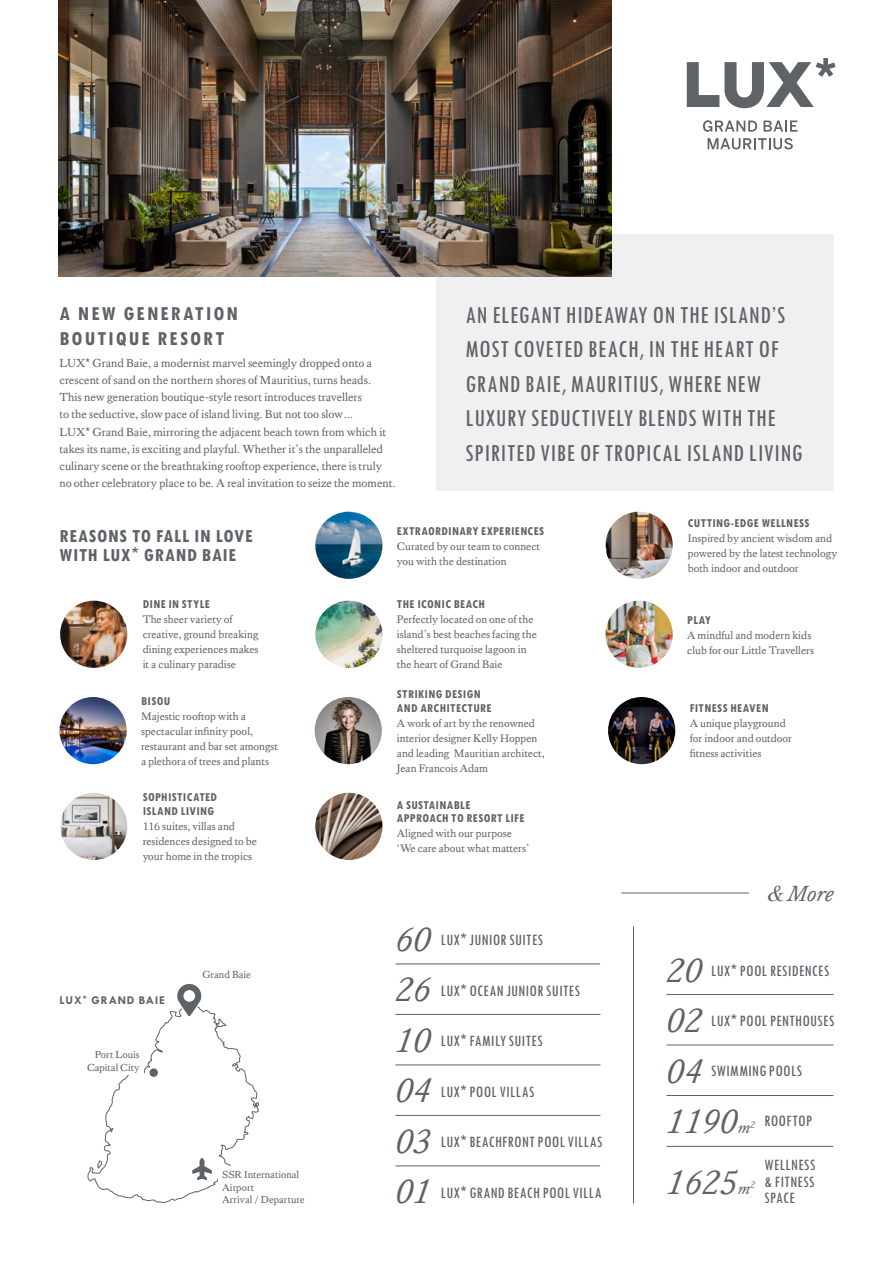
<style>
.page{position:relative;width:893px;height:1263px;background:#fff}
.page>*{position:absolute;margin:0;border:0;box-sizing:border-box;transform-origin:0 0}
.t1{font:italic 34.5px/50.4px "Kings Caslon";color:#5e6367}
.t2{font:500 condensed 25.5px/34.5px "Tw Cen MT Std";letter-spacing:.025em;color:#5e6367}
.t3{font:italic 22.5px "Kings Caslon";color:#5e6367}
.t4{font:700 condensed 21px/25.2px "Tw Cen MT Std";letter-spacing:.1em;color:#5e6367}
.t5{font:700 condensed 19.5px/19.5px "Tw Cen MT Std";letter-spacing:.04em;color:#5e6367}
.t6{font:500 condensed 16.5px/16.5px "Tw Cen MT Std";letter-spacing:.02em;color:#5e6367;text-align:justify}
.t7{font:700 condensed 12.75px/13.5px "Tw Cen MT Std";letter-spacing:.035em;color:#5e6367}
.t8{font:12px/17.2px "Kings Caslon";color:#5e6367}
.t9{font:700 12px "Tw Cen MT Std";letter-spacing:.075em;color:#5e6367}
.t10{font:11.25px/15px "Kings Caslon";color:#5e6367}
.t11{font:10.5px/12.6px "Kings Caslon";color:#5e6367}
.s1{font-family:"Arial"}
.s2{font-family:"Arial";font-weight:400;font-stretch:normal}
.s3{font-family:"Arial";font-weight:400}
.s4{font-family:"Kings Caslon";font-weight:400;font-style:italic;font-stretch:normal;font-size:34.5px}
.s5{font-family:"Times New Roman"}
.s6{font-family:"Kings Caslon";font-weight:400;font-style:italic;font-stretch:normal}
.s7{font-size:16.5px}
</style>
<div class="page">
<div style="left:436px;top:234px;width:397px;height:256px;background:#f0f0f1"></div>
<img style="left:59px;top:0;width:553px;height:276px">
<hr style="left:395px;top:964px;width:205px;height:1px;background:#5e6367">
<hr style="left:666px;top:1045px;width:167px;height:1px;background:#5e6367">
<hr style="left:666px;top:1095px;width:167px;height:1px;background:#5e6367">
<hr style="left:666px;top:994px;width:167px;height:1px;background:#5e6367">
<hr style="left:621px;top:893px;width:128px;height:1px;background:#5e6367">
<hr style="left:666px;top:1146px;width:167px;height:1px;background:#5e6367">
<hr style="left:395px;top:1014px;width:205px;height:1px;background:#5e6367">
<hr style="left:395px;top:1065px;width:205px;height:1px;background:#5e6367">
<hr style="left:395px;top:1115px;width:205px;height:1px;background:#5e6367">
<hr style="left:395px;top:1166px;width:205px;height:1px;background:#5e6367">
<hr style="left:633px;top:926px;width:1px;height:277px;background:#5e6367">
<img style="left:60px;top:601px;width:67px;height:67px;border-radius:34px">
<img style="left:315px;top:601px;width:67px;height:67px;border-radius:34px">
<img style="left:315px;top:512px;width:67px;height:67px;border-radius:34px">
<img style="left:60px;top:697px;width:67px;height:67px;border-radius:34px">
<img style="left:315px;top:697px;width:67px;height:67px;border-radius:34px">
<img style="left:605px;top:512px;width:68px;height:67px;border-radius:34px">
<img style="left:60px;top:793px;width:67px;height:67px;border-radius:34px">
<img style="left:315px;top:793px;width:67px;height:67px;border-radius:34px">
<img style="left:605px;top:601px;width:68px;height:67px;border-radius:34px">
<img style="left:608px;top:697px;width:67px;height:67px;border-radius:34px">
<svg style="left:87px;top:984px;width:172px;height:219px"></svg>
<svg style="left:687px;top:58px;width:149px;height:50px"></svg>
<svg style="left:703px;top:120px;width:54px;height:12px"></svg>
<svg style="left:763px;top:120px;width:34px;height:12px"></svg>
<svg style="left:708px;top:138px;width:85px;height:11px"></svg>
<h3 class="t4" style="left:60px;top:301px;width:180px">A NEW GENERATION<br>BOUTIQUE RESORT</h3>
<p class="t8" style="left:60px;top:354px;width:338px">LUX<span class="s1">*</span> Grand Baie, a modernist marvel seemingly dropped onto a crescent of sand on the northern shores of Mauritius, turns heads.<br>This new generation boutique-style resort introduces travellers<br>to the seductive, slow pace of island living. But not too slow…<br>LUX<span class="s1">*</span> Grand Baie, mirroring the adjacent beach town from which it takes its name, is exciting and playful. Whether it’s the unparalleled culinary scene or the breathtaking rooftop experience, there is truly no other celebratory place to be. A real invitation to seize the moment.</p>
<h2 class="t2" style="left:466px;top:298px;width:338px">AN ELEGANT HIDEAWAY ON THE ISLAND’S MOST COVETED BEACH, IN THE HEART OF GRAND BAIE, MAURITIUS, WHERE NEW LUXURY SEDUCTIVELY BLENDS WITH THE SPIRITED VIBE OF TROPICAL ISLAND LIVING</h2>
<h3 class="t5" style="left:60px;top:526px;width:195px">REASONS TO FALL IN LOVE<br>WITH LUX<span class="s2">*</span> GRAND BAIE</h3>
<p class="t7" style="left:143px;top:598px;width:69px">DINE IN STYLE</p>
<p class="t10" style="left:143px;top:612px;width:117px">The sheer variety of creative, ground breaking dining experiences makes it a culinary paradise</p>
<p class="t7" style="left:141px;top:694px;width:31px">BISOU</p>
<p class="t10" style="left:141px;top:708px;width:138px">Majestic rooftop with a spectacular infinity pool, restaurant and bar set amongst a plethora of trees and plants</p>
<p class="t7" style="left:143px;top:790px;width:76px">SOPHISTICATED<br>ISLAND LIVING</p>
<p class="t10" style="left:143px;top:818px;width:116px">116 suites, villas and residences designed to be your home in the tropics</p>
<p class="t9" style="left:60px;top:993px;width:107px">LUX<span class="s3">*</span> GRAND BAIE</p>
<p class="t11" style="left:87px;top:1048px;width:54px;text-align:right">Port Louis<br>Capital City</p>
<p class="t11" style="left:202px;top:968px;width:50px">Grand Baie</p>
<p class="t11" style="left:222px;top:1168px;width:84px">SSR International<br>Airport<br>Arrival / Departure</p>
<p class="t7" style="left:397px;top:524px;width:149px">EXTRAORDINARY EXPERIENCES</p>
<p class="t10" style="left:397px;top:539px;width:145px">Curated by our team to connect you with the destination</p>
<p class="t7" style="left:397px;top:598px;width:90px">THE ICONIC BEACH</p>
<p class="t10" style="left:397px;top:612px;width:141px">Perfectly located on one of the island’s best beaches facing the sheltered turquoise lagoon in the heart of Grand Baie</p>
<p class="t7" style="left:397px;top:687px;width:96px">STRIKING DESIGN<br>AND ARCHITECTURE</p>
<p class="t10" style="left:397px;top:715px;width:149px">A work of art by the renowned interior designer Kelly Hoppen and leading Mauritian architect,<br>Jean Francois Adam</p>
<p class="t7" style="left:397px;top:798px;width:129px">A SUSTAINABLE<br>APPROACH TO RESORT LIFE</p>
<p class="t10" style="left:397px;top:826px;width:134px">Aligned with our purpose ‘We care about what matters’</p>
<h3 class="t6" style="left:395px;top:932px;width:149px"><span class="s4">60</span> LUX<span class="s2">*</span> JUNIOR SUITES</h3>
<h3 class="t6" style="left:395px;top:983px;width:186px"><span class="s4">26</span> LUX<span class="s2">*</span> OCEAN JUNIOR SUITES</h3>
<h3 class="t6" style="left:395px;top:1033px;width:149px"><span class="s4">10</span> LUX<span class="s2">*</span> FAMILY SUITES</h3>
<h1 class="t1" style="left:395px;top:1066px;width:37px;text-align:justify">04<br>03<br>01</h1>
<h3 class="t6" style="left:441px;top:1084px;width:95px">LUX<span class="s2">*</span> POOL VILLAS</h3>
<h3 class="t6" style="left:441px;top:1134px;width:163px">LUX<span class="s2">*</span> BEACHFRONT POOL VILLAS</h3>
<h3 class="t6" style="left:441px;top:1185px;width:162px">LUX<span class="s2">*</span> GRAND BEACH POOL VILLA</h3>
<p class="t7" style="left:688px;top:516px;width:123px">CUTTING-EDGE WELLNESS</p>
<p class="t10" style="left:688px;top:531px;width:151px">Inspired by ancient wisdom and powered by the latest technology both indoor and outdoor</p>
<p class="t7" style="left:687px;top:613px;width:25px">PLAY</p>
<p class="t10" style="left:687px;top:628px;width:128px">A mindful and modern kids club for our Little Travellers</p>
<p class="t7" style="left:690px;top:701px;width:80px">FITNESS HEAVEN</p>
<p class="t10" style="left:690px;top:716px;width:104px">A unique playground for indoor and outdoor fitness activities</p>
<h3 class="t3" style="left:767px;top:881px;width:68px"><span class="s5">&amp;</span> More</h3>
<h3 class="t6" style="left:666px;top:963px;width:164px"><span class="s4">20</span> LUX<span class="s2">*</span> POOL RESIDENCES</h3>
<h1 class="t1" style="left:666px;top:995px;width:37px">02<br>04</h1>
<h3 class="t6" style="left:711px;top:1013px;width:125px">LUX<span class="s2">*</span> POOL PENTHOUSES</h3>
<h3 class="t6" style="left:711px;top:1062px;width:93px">SWIMMING POOLS</h3>
<h3 class="t6" style="left:666px;top:1113px;width:147px"><span class="s4">1190</span><span class="s6">m</span><sub>2</sub> ROOFTOP</h3>
<h1 class="t1" style="left:666px;top:1157px;width:90px">1625<span class="s7">m</span><sup>2</sup></h1>
<h3 class="t6" style="left:764px;top:1157px;width:52px">WELLNESS &amp; FITNESS SPACE</h3>
</div>
